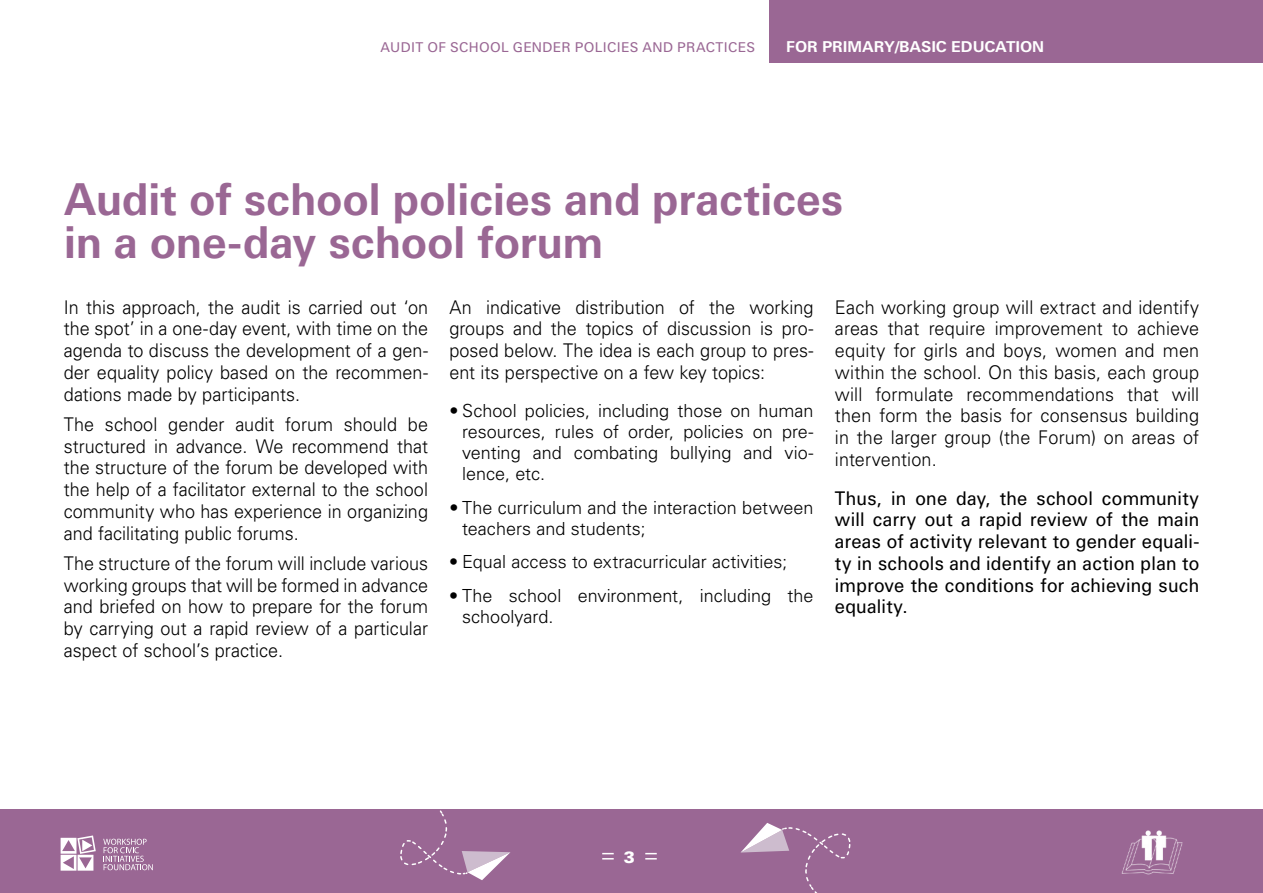
<style>
.page{position:relative;width:1263px;height:893px;background:#fff}
.page>*{position:absolute;margin:0;border:0;box-sizing:border-box;transform-origin:0 0}
.t1{font:700 43.95px/42.5px "SP Universus";letter-spacing:-.015em;color:#9a6794;scale:.96 1}
.t2{font:300 18.9px/21.8px "SP Universus";color:#000;text-align:justify;scale:.96 1}
.t3{font:18.9px/21.8px "SP Universus";letter-spacing:.015em;color:#000;text-align:justify;scale:.96 1}
.t4{font:300 18px/21px "SP Universus";color:#000}
.t5{font:900 16.5px "SP Universus";color:#fff}
.t6{font:700 15px "SP Universus";color:#fff}
.t7{font:13.5px "SP Universus";letter-spacing:.025em;color:#9a6794}
</style>
<div class="page">
<div style="left:770px;top:0;width:493px;height:62px;background:#9a6794"></div>
<div style="left:0;top:809px;width:1263px;height:84px;background:#9a6794"></div>
<img style="left:1121px;top:830px;width:62px;height:45px">
<svg style="left:602px;top:853px;width:12px;height:6px"></svg>
<svg style="left:645px;top:853px;width:12px;height:6px"></svg>
<svg style="left:103px;top:839px;width:50px;height:31px"></svg>
<svg style="left:61px;top:835px;width:35px;height:36px"></svg>
<svg style="left:400px;top:810px;width:110px;height:70px"></svg>
<svg style="left:740px;top:823px;width:111px;height:70px"></svg>
<p class="t7" style="left:381px;top:39px;width:376px">Audit of school gender policies and practices</p>
<p class="t6" style="left:786px;top:38px;width:259px">for primary/basic education</p>
<h1 class="t1" style="left:64px;top:178px;width:813px">Audit of school policies and practices in a one-day school forum</h1>
<p class="t2" style="left:64px;top:296px;width:381px">In this approach, the audit is carried out ‘on the spot’ in a one-day event, with time on the agenda to discuss the development of a gen&shy;der equality policy based on the recommen&shy;dations made by participants.</p>
<p class="t2" style="left:64px;top:413px;width:381px">The school gender audit forum should be structured in advance. We recommend that the structure of the forum be developed with the help of a facilitator external to the school community who has experience in organizing and facilitating public forums.</p>
<p class="t2" style="left:64px;top:552px;width:381px">The structure of the forum will include various working groups that will be formed in advance and briefed on how to prepare for the forum by carrying out a rapid review of a particular aspect of school’s practice.</p>
<p class="t2" style="left:835px;top:296px;width:381px">Each working group will extract and identify areas that require improvement to achieve equity for girls and boys, women and men within the school. On this basis, each group will formulate recommendations that will then form the basis for consensus building in the larger group (the Forum) on areas of intervention.</p>
<p class="t3" style="left:835px;top:487px;width:381px">Thus, in one day, the school community will carry out a rapid review of the main areas of activity relevant to gender equali&shy;ty in schools and identify an action plan to improve the conditions for achieving such equality.</p>
<p class="t2" style="left:449px;top:296px;width:381px">An indicative distribution of the working groups and the topics of discussion is pro&shy;posed below. The idea is each group to pres&shy;ent its perspective on a few key topics:</p>
<p class="t4" style="left:462px;top:400px;width:353px;text-align:justify;text-indent:-13px">• School policies, including those on human resources, rules of order, policies on pre&shy;venting and combating bullying and vio&shy;lence, etc.</p>
<p class="t4" style="left:462px;top:496px;width:353px;text-indent:-13px">• The curriculum and the interaction between teachers and students;</p>
<p class="t4" style="left:449px;top:551px;width:339px">• Equal access to extracurricular activities;</p>
<p class="t4" style="left:462px;top:585px;width:353px;text-indent:-13px">• The school environment, including the schoolyard.</p>
<p class="t5" style="left:624px;top:847px;width:13px">3</p>
</div>
